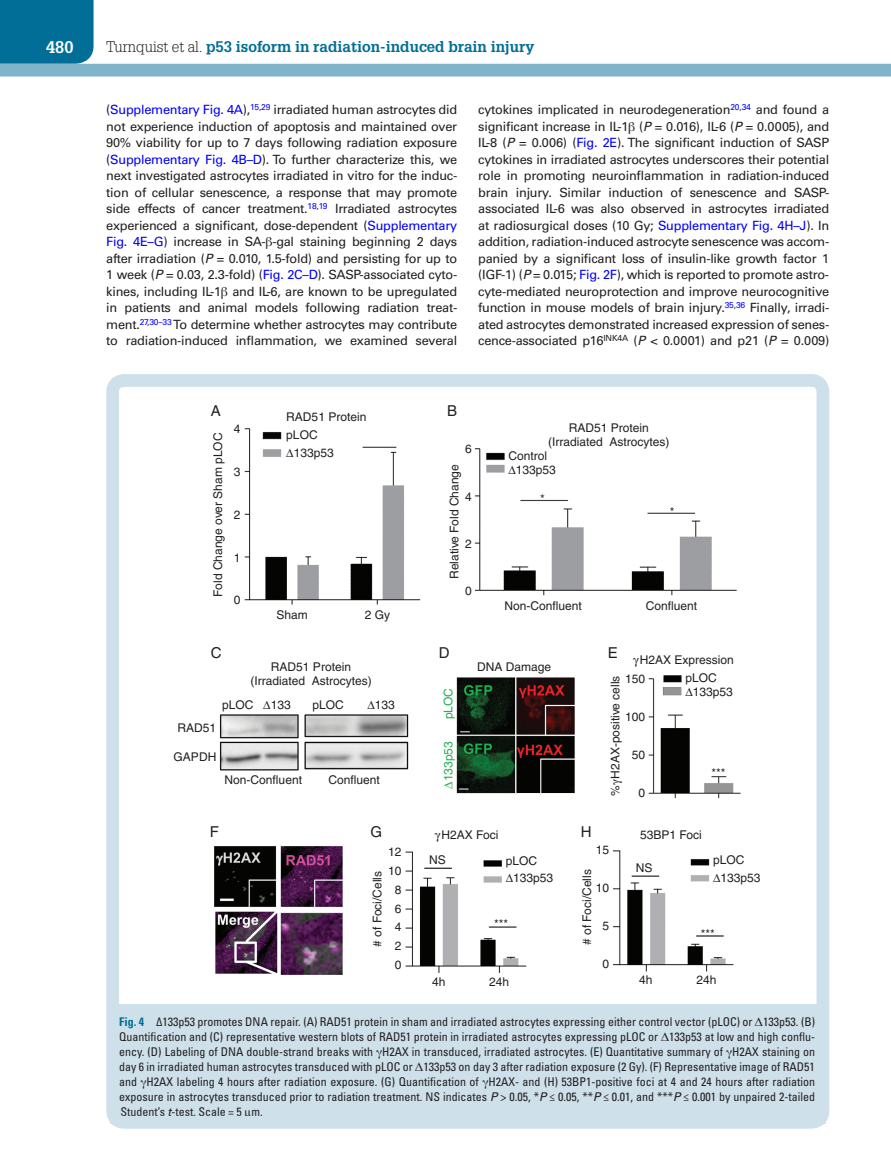
<style>
.page{position:relative;width:891px;height:1175px;background:#fff}
.page>*{position:absolute;margin:0;border:0;box-sizing:border-box;transform-origin:0 0}
.t1{font:700 16.5px "Glypha LT Std";color:#fff}
.t2{font:700 15px "Glypha LT Std";color:#006e96}
.t3{font:15px "Helvetica";color:#231f20}
.t4{font:12.75px/16.5px "Univers LT Std";letter-spacing:-.02em;color:#231f20;text-align:justify}
.t5{font:condensed 12px/15px "Univers LT Std";color:#231f20;text-align:justify}
.t6{font:12px/18.9px "Helvetica";color:#231f20;text-align:center}
.t7{font:12px "Helvetica";color:#1fb04f}
.s1{font-weight:300;color:#231f20}
.s2{color:#00f}
.s3{font-family:"Gandhari Unicode"}
.s4{font-style:italic}
.s5{font-weight:700;color:#006e96}
.s6{font-family:"Gandhari Unicode";font-stretch:normal}
.s7{font-style:italic;font-stretch:normal}
</style>
<div class="page">
<div style="left:0;top:0;width:94px;height:64px;background:#006e96"></div>
<div style="left:0;top:64px;width:891px;height:12px;background:#7fb4ca"></div>
<div style="left:110px;top:1004px;width:716px;height:119px;background:#cee0ea"></div>
<img style="left:214px;top:428px;width:527px;height:547px">
<div style="left:106px;top:374px;width:723px;height:754px;border:13px solid #cee0ea;border-radius:12px"></div>
<svg style="left:613px;top:779px;width:9px;height:6px"></svg>
<svg style="left:633px;top:657px;width:6px;height:9px"></svg>
<svg style="left:435px;top:833px;width:6px;height:9px"></svg>
<p class="t1" style="left:46px;top:37px;width:29px">480</p>
<p class="t2" style="left:106px;top:37px;width:430px"><span class="s1">Turnquist et al.</span> p53 isoform in radiation-induced brain injury</p>
<p class="t4" style="left:106px;top:102px;width:353px">(<span class="s2">Supplementary Fig. 4A</span>),<sup>15</sup><sup>,</sup><sup>29</sup> irradiated human astrocytes did not experience induction of apoptosis and maintained over 90% viability for up to 7 days following radiation exposure (<span class="s2">Supplementary Fig. 4B–D</span>). To further characterize this, we next investigated astrocytes irradiated in vitro for the induc&shy;tion of cellular senescence, a response that may promote side effects of cancer treatment.<sup>18</sup><sup>,</sup><sup>19</sup> Irradiated astrocytes experienced a significant, dose-dependent (<span class="s2">Supplementary Fig. 4E–G</span>) increase in SA-<span class="s3">β</span>-gal staining beginning 2 days after irradiation (<span class="s4">P</span> = 0.010, 1.5-fold) and persisting for up to 1 week (<span class="s4">P</span> = 0.03, 2.3-fold) (<span class="s2">Fig. 2C–D</span>). SASP-associated cyto&shy;kines, including IL-1<span class="s3">β</span> and IL-6, are known to be upregulated in patients and animal models following radiation treat&shy;ment.<sup>27</sup><sup>,</sup><sup>30–33</sup> To determine whether astrocytes may contribute to radiation-induced inflammation, we examined several</p>
<p class="t4" style="left:478px;top:102px;width:353px">cytokines implicated in neurodegeneration<sup>20</sup><sup>,</sup><sup>34</sup> and found a significant increase in IL-1<span class="s3">β</span> (<span class="s4">P</span> = 0.016), IL-6 (<span class="s4">P</span> = 0.0005), and IL-8 (<span class="s4">P</span> = 0.006) (<span class="s2">Fig. 2E</span>). The significant induction of SASP cytokines in irradiated astrocytes underscores their potential role in promoting neuroinflammation in radiation-induced brain injury. Similar induction of senescence and SASP&shy;associated IL-6 was also observed in astrocytes irradiated at radiosurgical doses (10 Gy; <span class="s2">Supplementary Fig. 4H–J</span>). In addition, radiation-induced astrocyte senescence was accom&shy;panied by a significant loss of insulin-like growth factor 1 (IGF-1) (<span class="s4">P</span> = 0.015; <span class="s2">Fig. 2F</span>), which is reported to promote astro&shy;cyte-mediated neuroprotection and improve neurocognitive function in mouse models of brain injury.<sup>35</sup><sup>,</sup><sup>36</sup> Finally, irradi&shy;ated astrocytes demonstrated increased expression of senes&shy;cence-associated p16<sup>INK4A</sup> (<span class="s4">P</span> &lt; 0.0001) and p21 (<span class="s4">P</span> = 0.009)</p>
<p class="t3" style="left:211px;top:402px;width:12px">A</p>
<p class="t6" style="left:209px;top:596px;width:165px;rotate:-90deg">Fold Change over Sham pLOC</p>
<p class="t6" style="left:234px;top:419px;width:8px">4</p>
<p class="t6" style="left:234px;top:462px;width:8px">3</p>
<p class="t6" style="left:234px;top:505px;width:8px">2</p>
<p class="t6" style="left:234px;top:548px;width:8px">1</p>
<p class="t6" style="left:234px;top:591px;width:8px">0</p>
<p class="t3" style="left:211px;top:643px;width:12px">C</p>
<p class="t6" style="left:286px;top:407px;width:82px">RAD51 Protein</p>
<p class="t6" style="left:286px;top:425px;width:33px">pLOC</p>
<p class="t6" style="left:286px;top:443px;width:49px">∆133p53</p>
<p class="t6" style="left:277px;top:605px;width:33px">Sham</p>
<p class="t6" style="left:365px;top:605px;width:27px">2 Gy</p>
<p class="t6" style="left:250px;top:659px;width:123px;line-height:14.4px">RAD51 Protein (Irradiated Astrocytes)</p>
<p class="t6" style="left:222px;top:695px;width:33px">pLOC</p>
<p class="t6" style="left:312px;top:695px;width:33px">pLOC</p>
<p class="t6" style="left:367px;top:695px;width:29px">∆133</p>
<p class="t6" style="left:263px;top:695px;width:29px">∆133</p>
<p class="t6" style="left:178px;top:718px;width:40px">RAD51</p>
<p class="t6" style="left:174px;top:747px;width:44px">GAPDH</p>
<p class="t6" style="left:225px;top:770px;width:79px">Non-Confluent</p>
<p class="t6" style="left:329px;top:770px;width:53px">Confluent</p>
<p class="t3" style="left:210px;top:823px;width:11px">F</p>
<p class="t3" style="left:370px;top:823px;width:13px">G</p>
<p class="t6" style="left:388px;top:842px;width:15px;text-align:left">12<br>10</p>
<p class="t6" style="left:368px;top:946px;width:77px;rotate:-90deg"># of Foci/Cells</p>
<p class="t6" style="left:395px;top:880px;width:8px;text-align:justify">8<br>6<br>4<br>2<br>0</p>
<p class="t3" style="left:447px;top:402px;width:12px">B</p>
<p class="t6" style="left:465px;top:440px;width:8px">6</p>
<p class="t6" style="left:445px;top:579px;width:116px;rotate:-90deg">Relative Fold Change</p>
<p class="t6" style="left:465px;top:487px;width:8px">4</p>
<p class="t6" style="left:465px;top:534px;width:8px">2</p>
<p class="t6" style="left:465px;top:581px;width:8px">0</p>
<p class="t6" style="left:548px;top:420px;width:123px;line-height:14.4px">RAD51 Protein (Irradiated Astrocytes)</p>
<p class="t6" style="left:509px;top:446px;width:40px">Control</p>
<p class="t6" style="left:509px;top:460px;width:49px">∆133p53</p>
<p class="t6" style="left:540px;top:489px;width:6px">*</p>
<p class="t6" style="left:670px;top:502px;width:6px">*</p>
<p class="t6" style="left:504px;top:596px;width:79px">Non-Confluent</p>
<p class="t6" style="left:646px;top:596px;width:53px">Confluent</p>
<p class="t3" style="left:439px;top:643px;width:12px">D</p>
<p class="t3" style="left:608px;top:643px;width:12px">E</p>
<p class="t6" style="left:640px;top:650px;width:96px">H2AX Expression</p>
<p class="t6" style="left:477px;top:657px;width:76px">DNA Damage</p>
<p class="t6" style="left:686px;top:668px;width:33px">pLOC</p>
<p class="t6" style="left:625px;top:669px;width:22px">150</p>
<p class="t6" style="left:606px;top:796px;width:122px;rotate:-90deg">% H2AX-positive cells</p>
<p class="t6" style="left:686px;top:682px;width:49px">∆133p53</p>
<p class="t7" style="left:441px;top:719px;width:33px;rotate:-90deg">pLOC</p>
<p class="t6" style="left:625px;top:707px;width:22px">100</p>
<p class="t7" style="left:441px;top:788px;width:49px;rotate:-90deg">∆133p53</p>
<p class="t6" style="left:632px;top:745px;width:15px">50</p>
<p class="t6" style="left:712px;top:763px;width:16px">***</p>
<p class="t6" style="left:639px;top:783px;width:8px">0</p>
<p class="t3" style="left:581px;top:823px;width:12px">H</p>
<p class="t6" style="left:577px;top:945px;width:77px;rotate:-90deg"># of Foci/Cells</p>
<p class="t6" style="left:441px;top:825px;width:58px">H2AX Foci</p>
<p class="t6" style="left:640px;top:825px;width:63px">53BP1 Foci</p>
<p class="t6" style="left:429px;top:850px;width:18px">NS</p>
<p class="t6" style="left:636px;top:858px;width:18px">NS</p>
<p class="t6" style="left:596px;top:840px;width:15px">15</p>
<p class="t6" style="left:713px;top:850px;width:33px">pLOC</p>
<p class="t6" style="left:506px;top:851px;width:33px">pLOC</p>
<p class="t6" style="left:713px;top:867px;width:49px">∆133p53</p>
<p class="t6" style="left:506px;top:867px;width:49px">∆133p53</p>
<p class="t6" style="left:596px;top:878px;width:15px">10</p>
<p class="t6" style="left:603px;top:916px;width:8px">5</p>
<p class="t6" style="left:603px;top:954px;width:8px">0</p>
<p class="t6" style="left:494px;top:914px;width:16px">***</p>
<p class="t6" style="left:701px;top:924px;width:16px">***</p>
<p class="t6" style="left:432px;top:972px;width:15px">4h</p>
<p class="t6" style="left:489px;top:972px;width:22px">24h</p>
<p class="t6" style="left:639px;top:970px;width:15px">4h</p>
<p class="t6" style="left:696px;top:970px;width:22px">24h</p>
<p class="t5" style="left:119px;top:1013px;width:698px"><span class="s5">Fig. 4</span> Δ133p53 promotes DNA repair. (A) RAD51 protein in sham and irradiated astrocytes expressing either control vector (pLOC) or <span class="s6">Δ</span>133p53. (B)<br>Quantification and (C) representative western blots of RAD51 protein in irradiated astrocytes expressing pLOC or <span class="s6">Δ</span>133p53 at low and high conflu&shy;ency. (D) Labeling of DNA double-strand breaks with <span class="s6">γ</span>H2AX in transduced, irradiated astrocytes. (E) Quantitative summary of <span class="s6">γ</span>H2AX staining on day 6 in irradiated human astrocytes transduced with pLOC or <span class="s6">Δ</span>133p53 on day 3 after radiation exposure (2 Gy). (F) Representative image of RAD51 and <span class="s6">γ</span>H2AX labeling 4 hours after radiation exposure. (G) Quantification of <span class="s6">γ</span>H2AX- and (H) 53BP1-positive foci at 4 and 24 hours after radiation exposure in astrocytes transduced prior to radiation treatment. NS indicates <span class="s7">P</span> &gt; 0.05, *<span class="s7">P</span> ≤ 0.05, **<span class="s7">P</span> ≤ 0.01, and ***<span class="s7">P</span> ≤ 0.001 by unpaired 2-tailed Student’s <span class="s7">t</span>-test. Scale = 5 <span class="s6">μ</span>m.</p>
</div>
